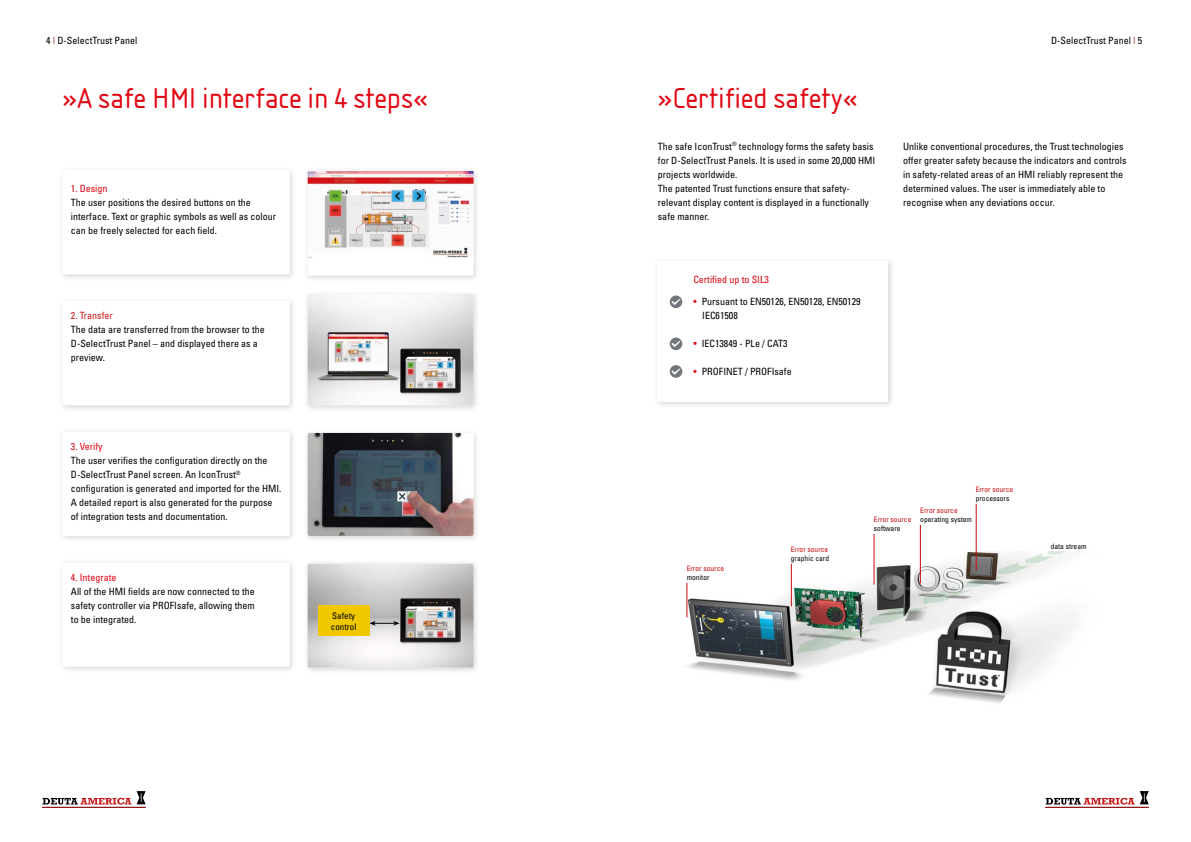
<style>
.page{position:relative;width:1191px;height:842px;background:#fff}
.page>*{position:absolute;margin:0;border:0;box-sizing:border-box;transform-origin:0 0}
.t1{font:30px "Isonorm";color:#e30613}
.t2{font:condensed 10px/14px "Univers";color:#000}
.t3{font:condensed 10px "Univers";color:#e30613}
.t4{font:condensed 10px "Univers";color:#cd1719}
.t5{font:condensed 9px/10.8px "Univers";color:#000}
.t6{font:condensed 7.5px "Univers";color:#000}
.t7{font:condensed 7.5px "Univers";color:#c90c0f}
.s1{color:#a51008}
.s2{color:#e30613}
</style>
<div class="page">
<svg style="left:43px;top:791px;width:103px;height:13px"></svg>
<hr style="left:43px;top:808px;width:103px;height:1px;background:#010202">
<hr style="left:43px;top:807px;width:103px;height:1px;background:#010202">
<svg style="left:1045px;top:791px;width:103px;height:13px"></svg>
<hr style="left:1045px;top:808px;width:103px;height:1px;background:#010202">
<hr style="left:1045px;top:807px;width:103px;height:1px;background:#010202">
<div style="left:58px;top:166px;width:239px;height:115px;background:#000;opacity:.16"></div>
<div style="left:62px;top:170px;width:228px;height:104px;background:#fff;border-radius:2px"></div>
<div style="left:58px;top:427px;width:239px;height:116px;background:#000;opacity:.16"></div>
<div style="left:62px;top:432px;width:228px;height:104px;background:#fff;border-radius:2px"></div>
<div style="left:58px;top:297px;width:239px;height:115px;background:#000;opacity:.16"></div>
<div style="left:62px;top:301px;width:228px;height:104px;background:#fff;border-radius:2px"></div>
<div style="left:58px;top:558px;width:239px;height:116px;background:#000;opacity:.16"></div>
<div style="left:62px;top:562px;width:228px;height:105px;background:#fff;border-radius:2px"></div>
<div style="left:303px;top:166px;width:178px;height:116px;background:#000;opacity:.16"></div>
<div style="left:308px;top:170px;width:165px;height:106px;background:#fff;border-radius:2px"></div>
<img style="left:308px;top:171px;width:165px;height:87px">
<div style="left:303px;top:290px;width:178px;height:122px;background:#000;opacity:.16"></div>
<img style="left:308px;top:294px;width:165px;height:111px">
<div style="left:303px;top:559px;width:178px;height:116px;background:#000;opacity:.16"></div>
<img style="left:308px;top:564px;width:165px;height:104px">
<div style="left:303px;top:429px;width:178px;height:114px;background:#000;opacity:.16"></div>
<img style="left:308px;top:433px;width:165px;height:103px">
<svg style="left:369px;top:621px;width:31px;height:5px"></svg>
<div style="left:318px;top:605px;width:51px;height:31px;background:#efc800"></div>
<div style="left:653px;top:257px;width:242px;height:152px;background:#000;opacity:.16"></div>
<div style="left:658px;top:262px;width:230px;height:140px;background:#fff"></div>
<svg style="left:669px;top:296px;width:13px;height:12px"></svg>
<svg style="left:669px;top:337px;width:13px;height:13px"></svg>
<svg style="left:669px;top:365px;width:13px;height:13px"></svg>
<img style="left:686px;top:551px;width:386px;height:153px">
<hr style="left:686px;top:583px;width:1px;height:34px;background:#c90c0f">
<hr style="left:791px;top:564px;width:1px;height:42px;background:#c90c0f">
<hr style="left:873px;top:534px;width:1px;height:50px;background:#c90c0f">
<hr style="left:920px;top:525px;width:1px;height:58px;background:#c90c0f">
<hr style="left:976px;top:504px;width:1px;height:66px;background:#c90c0f">
<p class="t2" style="left:46px;top:33px;width:93px">4 <span class="s1">|</span> D-SelectTrust Panel</p>
<p class="t2" style="left:1051px;top:33px;width:93px">D-SelectTrust Panel <span class="s1">|</span> 5</p>
<h1 class="t1" style="left:62px;top:81px;width:367px">»A safe HMI interface in 4 steps«</h1>
<p class="t3" style="left:71px;top:182px;width:38px">1. Design</p>
<p class="t2" style="left:71px;top:195px;width:207px">The user positions the desired buttons on the interface. Text or graphic symbols as well as colour can be freely selected for each field.</p>
<p class="t4" style="left:71px;top:310px;width:43px">2. Transfer</p>
<p class="t2" style="left:71px;top:323px;width:195px">The data are transferred from the browser to the<br>D-SelectTrust Panel – and displayed there as a preview.</p>
<p class="t3" style="left:71px;top:440px;width:33px">3. Verify</p>
<p class="t2" style="left:71px;top:453px;width:212px">The user verifies the configuration directly on the D-SelectTrust Panel screen. An IconTrust<sup>® </sup>configuration is generated and imported for the HMI.<br>A detailed report is also generated for the purpose of integration tests and documentation.</p>
<p class="t3" style="left:71px;top:571px;width:47px">4. Integrate</p>
<p class="t2" style="left:71px;top:584px;width:185px;text-align:justify">All of the HMI fields are now connected to the safety controller via PROFIsafe, allowing them to be integrated.</p>
<p class="t5" style="left:331px;top:610px;width:27px">Safety control</p>
<h1 class="t1" style="left:658px;top:81px;width:201px">»Certified safety«</h1>
<p class="t2" style="left:658px;top:139px;width:219px">The safe IconTrust<sup>®</sup> technology forms the safety basis for D-SelectTrust Panels. It is used in some 20,000 HMI projects worldwide.<br>The patented Trust functions ensure that safety&shy;relevant display content is displayed in a functionally safe manner.</p>
<p class="t3" style="left:693px;top:273px;width:77px">Certified up to SIL3</p>
<p class="t2" style="left:702px;top:294px;width:160px;text-indent:-9px"><span class="s2">•</span> Pursuant to EN50126, EN50128, EN50129<br>IEC61508</p>
<p class="t2" style="left:693px;top:336px;width:96px"><span class="s2">•</span> IEC13849 - PLe / CAT3</p>
<p class="t2" style="left:693px;top:364px;width:100px"><span class="s2">•</span> PROFINET / PROFIsafe</p>
<p class="t2" style="left:903px;top:139px;width:225px">Unlike conventional procedures, the Trust technologies offer greater safety because the indicators and controls in safety-related areas of an HMI reliably represent the determined values. The user is immediately able to recognise when any deviations occur.</p>
<p class="t7" style="left:975px;top:484px;width:39px">Error source</p>
<p class="t6" style="left:975px;top:493px;width:35px">processors</p>
<p class="t7" style="left:686px;top:563px;width:39px">Error source</p>
<p class="t6" style="left:686px;top:572px;width:24px">monitor</p>
<p class="t7" style="left:791px;top:544px;width:39px">Error source</p>
<p class="t6" style="left:791px;top:553px;width:40px">graphic card</p>
<p class="t7" style="left:874px;top:514px;width:39px">Error source</p>
<p class="t6" style="left:874px;top:523px;width:28px">software</p>
<p class="t7" style="left:920px;top:505px;width:39px">Error source</p>
<p class="t6" style="left:920px;top:514px;width:53px">operating system</p>
<p class="t6" style="left:1050px;top:541px;width:37px">data stream</p>
</div>
